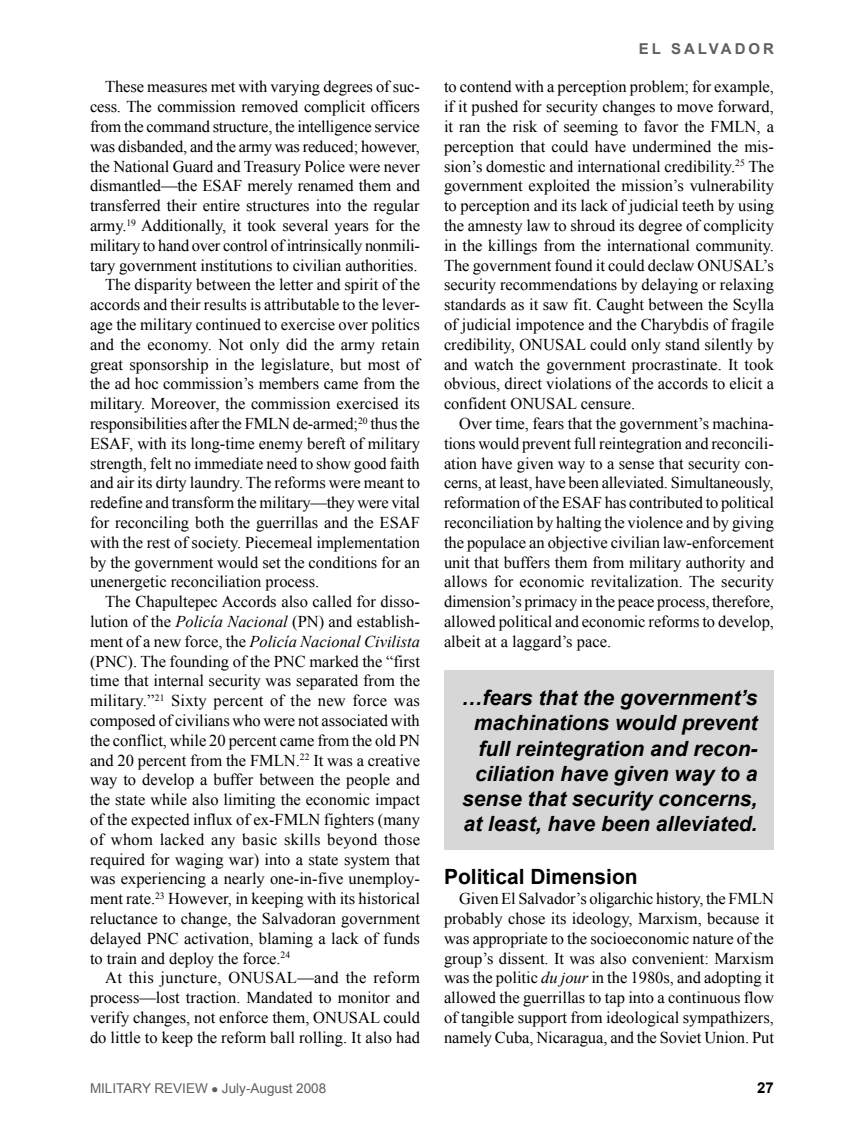
<style>
.page{position:relative;width:864px;height:1134px;background:#fff}
.page>*{position:absolute;margin:0;border:0;box-sizing:border-box;transform-origin:0 0}
.fob{font:italic 700 21px/25.2px "Arial";color:#000;text-align:right}
.subhead{font:700 21px "Arial";color:#000}
.fob-2{font:16.5px/19.8px "Times New Roman";color:#000;text-align:justify}
.t1{font:700 15px "Arial";letter-spacing:.2em;color:#5e5f5f}
.t2{font:700 15px "Arial";color:#000}
.t3{font:13.5px "Arial";color:#5e5f5f}
.s1{font-style:italic}
</style>
<div class="page">
<div style="left:444px;top:670px;width:330px;height:180px;background:#d7d7d7"></div>
<p class="fob-2" style="left:90px;top:77px;width:332px;text-indent:15px">These measures met with varying degrees of suc&shy;cess. The commission removed complicit officers from the command structure, the intelligence service was disbanded, and the army was reduced; however, the National Guard and Treasury Police were never dismantled—the ESAF merely renamed them and transferred their entire structures into the regular army.<sup>19</sup> Additionally, it took several years for the military to hand over control of intrinsically nonmili&shy;tary government institutions to civilian authorities.</p>
<p class="fob-2" style="left:90px;top:275px;width:332px;text-indent:15px">The disparity between the letter and spirit of the accords and their results is attributable to the lever&shy;age the military continued to exercise over politics and the economy. Not only did the army retain great sponsorship in the legislature, but most of the ad hoc commission’s members came from the military. Moreover, the commission exercised its responsibilities after the FMLN de-armed;<sup>20</sup> thus the ESAF, with its long-time enemy bereft of military strength, felt no immediate need to show good faith and air its dirty laundry. The reforms were meant to redefine and transform the military—they were vital for reconciling both the guerrillas and the ESAF with the rest of society. Piecemeal implementation by the government would set the conditions for an unenergetic reconciliation process.</p>
<p class="fob-2" style="left:90px;top:592px;width:332px;text-indent:15px">The Chapultepec Accords also called for disso&shy;lution of the <span class="s1">Policía Nacional</span> (PN) and establish&shy;ment of a new force, the <span class="s1">Policía Nacional Civilista </span>(PNC). The founding of the PNC marked the “first time that internal security was separated from the military.”<sup>21</sup> Sixty percent of the new force was composed of civilians who were not associated with the conflict, while 20 percent came from the old PN and 20 percent from the FMLN .<sup>22</sup> It was a creative way to develop a buffer between the people and the state while also limiting the economic impact of the expected influx of ex-FMLN fighters (many of whom lacked any basic skills beyond those required for waging war) into a state system that was experiencing a nearly one-in-five unemploy&shy;ment rate.<sup>23</sup> However, in keeping with its historical reluctance to change, the Salvadoran government delayed PNC activation, blaming a lack of funds to train and deploy the force.<sup>24</sup></p>
<p class="fob-2" style="left:90px;top:968px;width:332px;text-indent:15px">At this juncture, ONU SAL—and the reform process—lost traction. Mandated to monitor and verify changes, not enforce them, ONU SAL could do little to keep the reform ball rolling. It also had</p>
<p class="t1" style="left:639px;top:39px;width:137px">EL SALVADOR</p>
<p class="fob-2" style="left:444px;top:77px;width:332px">to contend with a perception problem; for example, if it pushed for security changes to move forward, it ran the risk of seeming to favor the FMLN , a perception that could have undermined the mis&shy;sion’s domestic and international credibility.<sup>25</sup> The government exploited the mission’s vulnerability to perception and its lack of judicial teeth by using the amnesty law to shroud its degree of complicity in the killings from the international community.<br>The government found it could declaw ONU SAL’s security recommendations by delaying or relaxing standards as it saw fit. Caught between the Scylla of judicial impotence and the Charybdis of fragile credibility, ONU SAL could only stand silently by and watch the government procrastinate. It took obvious, direct violations of the accords to elicit a confident ONU SAL censure.</p>
<p class="fob-2" style="left:444px;top:413px;width:332px;text-indent:15px">Over time, fears that the government’s machina&shy;tions would prevent full reintegration and reconcili&shy;ation have given way to a sense that security con&shy;cerns, at least, have been alleviated. Simultaneously, reformation of the ESAF has contributed to political reconciliation by halting the violence and by giving the populace an objective civilian law-enforcement unit that buffers them from military authority and allows for economic revitalization. The security dimension’s primacy in the peace process, therefore, allowed political and economic reforms to develop, albeit at a laggard’s pace.</p>
<p class="fob" style="left:461px;top:686px;width:298px">…fears that the government’s machinations would prevent full reintegration and recon&shy;ciliation have given way to a sense that security concerns, at least, have been alleviated.</p>
<p class="subhead" style="left:444px;top:863px;width:195px">Political Dimension</p>
<p class="fob-2" style="left:444px;top:889px;width:332px;text-align:center">Given El Salvador’s oligarchic history, the FMLN probably chose its ideology, Marxism, because it was appropriate to the socioeconomic nature of the group’s dissent. It was also convenient: Marxism was the politic <span class="s1">du jour</span> in the 1980s, and adopting it allowed the guerrillas to tap into a continuous flow of tangible support from ideological sympathizers, namely Cuba, Nicaragua, and the Soviet Union. Put</p>
<p class="t3" style="left:90px;top:1080px;width:238px">MILITARY REVIEW ● JULY-AUGUST 2008</p>
<p class="t2" style="left:757px;top:1078px;width:18px">27</p>
</div>
